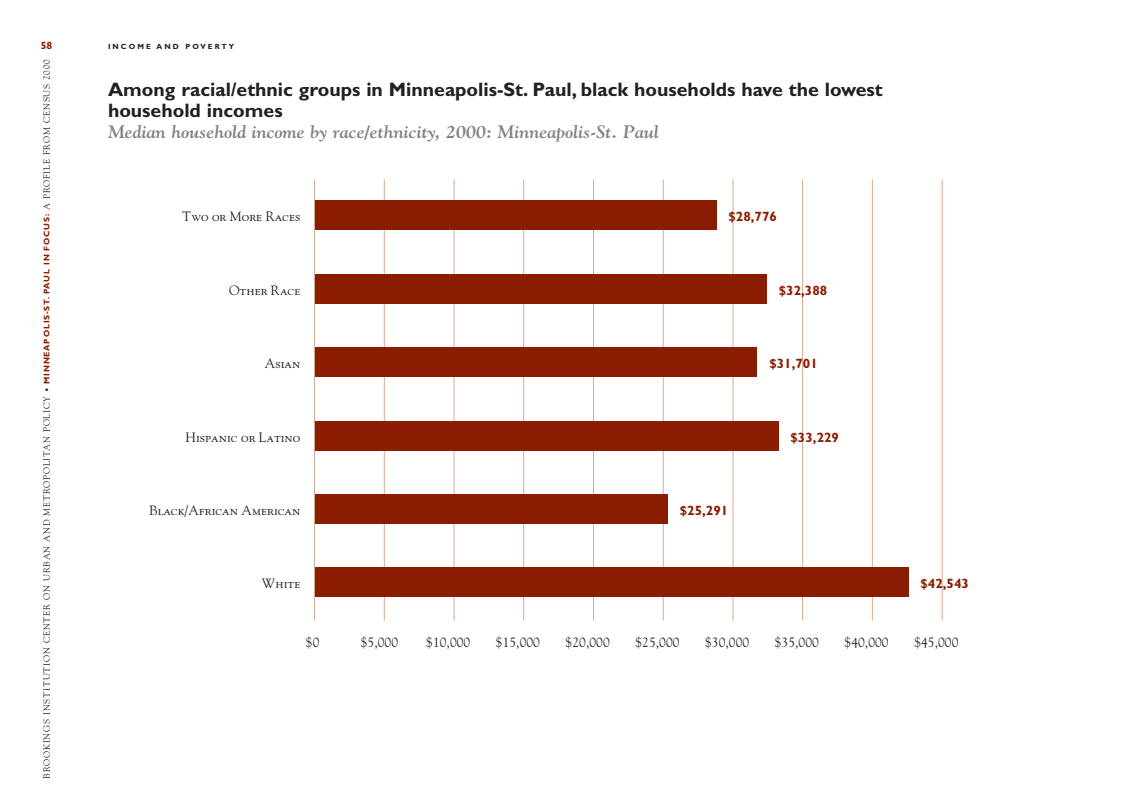
<style>
.page{position:relative;width:1134px;height:810px;background:#fff}
.page>*{position:absolute;margin:0;border:0;box-sizing:border-box;transform-origin:0 0}
.t1{font:700 19.5px/21px "Gill Sans";color:#231f1f}
.t2{font:italic 700 18px "Goudy";color:#808284}
.t3{font:13.5px "Goudy SC";letter-spacing:.005em;color:#231f1f}
.t4{font:13.5px "Goudy";letter-spacing:.005em;color:#231f1f}
.t5{font:700 13.5px "Gill Sans";letter-spacing:.005em;color:#8a1c00}
.t6{font:700 10.5px "Gill Sans";color:#8a1c00}
.t7{font:9px "Goudy";letter-spacing:.085em;color:#231f1f}
.t8{font:700 7.5px "Gill Sans";letter-spacing:.275em;color:#231f1f}
.s1{font-size:7.5px}
.s2{font-family:"Gill Sans";font-weight:700;font-size:8.25px;color:#8a1c00}
</style>
<div class="page">
<hr style="left:384px;top:180px;width:1px;height:440px;background:#d8aa94">
<hr style="left:454px;top:180px;width:1px;height:440px;background:#d8aa94">
<hr style="left:523px;top:180px;width:1px;height:440px;background:#d8aa94">
<hr style="left:593px;top:180px;width:1px;height:440px;background:#d8aa94">
<hr style="left:663px;top:180px;width:1px;height:440px;background:#d8aa94">
<hr style="left:733px;top:180px;width:1px;height:440px;background:#d8aa94">
<hr style="left:802px;top:180px;width:1px;height:440px;background:#d8aa94">
<hr style="left:872px;top:180px;width:1px;height:440px;background:#d8aa94">
<hr style="left:942px;top:180px;width:1px;height:440px;background:#d8aa94">
<div style="left:314px;top:568px;width:595px;height:29px;background:#8a1c00"></div>
<div style="left:314px;top:494px;width:354px;height:30px;background:#8a1c00"></div>
<div style="left:314px;top:421px;width:465px;height:29px;background:#8a1c00"></div>
<div style="left:314px;top:348px;width:443px;height:29px;background:#8a1c00"></div>
<div style="left:315px;top:274px;width:452px;height:29px;background:#8a1c00"></div>
<div style="left:314px;top:201px;width:403px;height:29px;background:#8a1c00"></div>
<hr style="left:314px;top:180px;width:1px;height:440px;background:#d8aa94">
<p class="t6" style="left:41px;top:42px;width:13px">58</p>
<p class="t7" style="left:43px;top:779px;width:721px;rotate:-90deg">BROOKINGS INSTITUTION CENTER ON URBAN AND METROPOLITAN POLICY <span class="s1">•</span> <span class="s2">MINNEAPOLIS-ST. PAUL IN FOCUS:</span> A PROFILE FROM CENSUS 2000</p>
<p class="t8" style="left:108px;top:44px;width:128px">INCOME AND POVERTY</p>
<h1 class="t1" style="left:108px;top:81px;width:776px">Among racial/ethnic groups in Minneapolis-St. Paul, black households have the lowest household incomes</h1>
<h2 class="t2" style="left:108px;top:125px;width:553px">Median household income by race/ethnicity, 2000: Minneapolis-St. Paul</h2>
<h3 class="t3" style="left:182px;top:211px;width:120px">Two or More Races</h3>
<h3 class="t5" style="left:729px;top:212px;width:50px">$28,776</h3>
<h3 class="t3" style="left:229px;top:285px;width:73px">Other Race</h3>
<h3 class="t5" style="left:779px;top:285px;width:50px">$32,388</h3>
<h3 class="t3" style="left:265px;top:358px;width:37px">Asian</h3>
<h3 class="t5" style="left:769px;top:359px;width:50px">$31,701</h3>
<h3 class="t3" style="left:186px;top:432px;width:116px">Hispanic or Latino</h3>
<h3 class="t5" style="left:791px;top:432px;width:50px">$33,229</h3>
<h3 class="t3" style="left:149px;top:505px;width:153px">Black/African American</h3>
<h3 class="t5" style="left:680px;top:506px;width:50px">$25,291</h3>
<h3 class="t3" style="left:262px;top:578px;width:40px">White</h3>
<h3 class="t5" style="left:921px;top:579px;width:50px">$42,543</h3>
<h3 class="t4" style="left:306px;top:637px;width:15px">$0</h3>
<h3 class="t4" style="left:361px;top:637px;width:39px">$5,000</h3>
<h3 class="t4" style="left:426px;top:637px;width:46px">$10,000</h3>
<h3 class="t4" style="left:496px;top:637px;width:46px">$15,000</h3>
<h3 class="t4" style="left:566px;top:637px;width:46px">$20,000</h3>
<h3 class="t4" style="left:635px;top:637px;width:46px">$25,000</h3>
<h3 class="t4" style="left:705px;top:637px;width:46px">$30,000</h3>
<h3 class="t4" style="left:775px;top:637px;width:46px">$35,000</h3>
<h3 class="t4" style="left:845px;top:637px;width:46px">$40,000</h3>
<h3 class="t4" style="left:914px;top:637px;width:46px">$45,000</h3>
</div>
